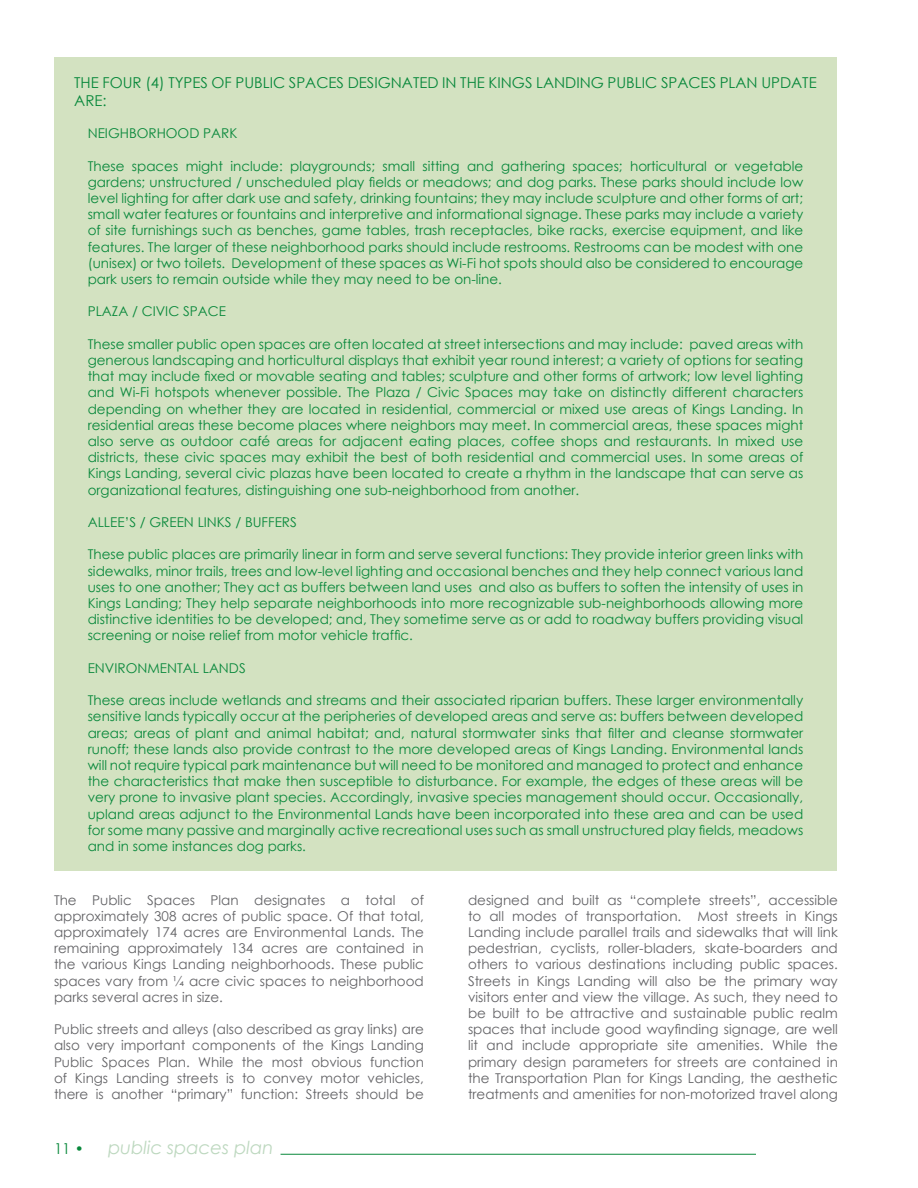
<style>
.page{position:relative;width:918px;height:1188px;background:#fff}
.page>*{position:absolute;margin:0;border:0;box-sizing:border-box;transform-origin:0 0}
.t1{font:italic 18px "Century Gothic";color:#bdd8bf}
.t2{font:15px/18px "Century Gothic";color:#08883b}
.t3{font:13.5px/16.2px "Century Gothic";color:#08883b;text-align:justify}
.t4{font:13.5px/16.2px "Century Gothic";color:#636366;text-align:justify}
</style>
<div class="page">
<div style="left:54px;top:57px;width:783px;height:813px;background:#d3e2c1"></div>
<hr style="left:281px;top:1154px;width:475px;height:1px;background:#08883b">
<p class="t2" style="left:74px;top:73px;width:744px">THE FOUR (4) TYPES OF PUBLIC SPACES DESIGNATED IN THE KINGS LANDING PUBLIC SPACES PLAN UPDATE<br>ARE:</p>
<p class="t3" style="left:88px;top:125px;width:151px">NEIGHBORHOOD PARK</p>
<p class="t3" style="left:88px;top:157px;width:717px">These spaces might include: playgrounds; small sitting and gathering spaces; horticultural or vegetable gardens; unstructured / unscheduled play fields or meadows; and dog parks. These parks should include low level lighting for after dark use and safety, drinking fountains; they may include sculpture and other forms of art; small water features or fountains and interpretive and informational signage. These parks may include a variety of site furnishings such as benches, game tables, trash receptacles, bike racks, exercise equipment, and like features. The larger of these neighborhood parks should include restrooms. Restrooms can be modest with one (unisex) or two toilets. Development of these spaces as Wi-Fi hot spots should also be considered to encourage park users to remain outside while they may need to be on-line.</p>
<p class="t3" style="left:88px;top:303px;width:140px">PLAZA / CIVIC SPACE</p>
<p class="t3" style="left:88px;top:336px;width:717px">These smaller public open spaces are often located at street intersections and may include: paved areas with generous landscaping and horticultural displays that exhibit year round interest; a variety of options for seating that may include fixed or movable seating and tables; sculpture and other forms of artwork; low level lighting and Wi-Fi hotspots whenever possible. The Plaza / Civic Spaces may take on distinctly different characters depending on whether they are located in residential, commercial or mixed use areas of Kings Landing. In residential areas these become places where neighbors may meet. In commercial areas, these spaces might also serve as outdoor café areas for adjacent eating places, coffee shops and restaurants. In mixed use districts, these civic spaces may exhibit the best of both residential and commercial uses. In some areas of Kings Landing, several civic plazas have been located to create a rhythm in the landscape that can serve as organizational features, distinguishing one sub-neighborhood from another.</p>
<p class="t3" style="left:88px;top:514px;width:211px">ALLEE’S / GREEN LINKS / BUFFERS</p>
<p class="t3" style="left:88px;top:546px;width:717px">These public places are primarily linear in form and serve several functions: They provide interior green links with sidewalks, minor trails, trees and low-level lighting and occasional benches and they help connect various land uses to one another; They act as buffers between land uses and also as buffers to soften the intensity of uses in Kings Landing; They help separate neighborhoods into more recognizable sub-neighborhoods allowing more distinctive identities to be developed; and, They sometime serve as or add to roadway buffers providing visual screening or noise relief from motor vehicle traffic.</p>
<p class="t3" style="left:88px;top:660px;width:160px">ENVIRONMENTAL LANDS</p>
<p class="t3" style="left:88px;top:692px;width:717px">These areas include wetlands and streams and their associated riparian buffers. These larger environmentally sensitive lands typically occur at the peripheries of developed areas and serve as: buffers between developed areas; areas of plant and animal habitat; and, natural stormwater sinks that filter and cleanse stormwater runoff; these lands also provide contrast to the more developed areas of Kings Landing. Environmental lands will not require typical park maintenance but will need to be monitored and managed to protect and enhance the characteristics that make then susceptible to disturbance. For example, the edges of these areas will be very prone to invasive plant species. Accordingly, invasive species management should occur. Occasionally, upland areas adjunct to the Environmental Lands have been incorporated into these area and can be used for some many passive and marginally active recreational uses such as small unstructured play fields, meadows and in some instances dog parks.</p>
<p class="t4" style="left:54px;top:891px;width:371px">The Public Spaces Plan designates a total of approximately 308 acres of public space. Of that total, approximately 174 acres are Environmental Lands. The remaining approximately 134 acres are contained in the various Kings Landing neighborhoods. These public spaces vary from ¼ acre civic spaces to neighborhood parks several acres in size.</p>
<p class="t4" style="left:54px;top:1021px;width:371px">Public streets and alleys (also described as gray links) are also very important components of the Kings Landing Public Spaces Plan. While the most obvious function of Kings Landing streets is to convey motor vehicles, there is another “primary” function: Streets should be</p>
<p class="t2" style="left:54px;top:1139px;width:31px">11 •</p>
<h1 class="t1" style="left:108px;top:1135px;width:167px">public spaces plan</h1>
<p class="t4" style="left:468px;top:891px;width:371px">designed and built as “complete streets”, accessible to all modes of transportation. Most streets in Kings Landing include parallel trails and sidewalks that will link pedestrian, cyclists, roller-bladers, skate-boarders and others to various destinations including public spaces.<br>Streets in Kings Landing will also be the primary way visitors enter and view the village. As such, they need to be built to be attractive and sustainable public realm spaces that include good wayfinding signage, are well lit and include appropriate site amenities. While the primary design parameters for streets are contained in the Transportation Plan for Kings Landing, the aesthetic treatments and amenities for non-motorized travel along</p>
</div>
